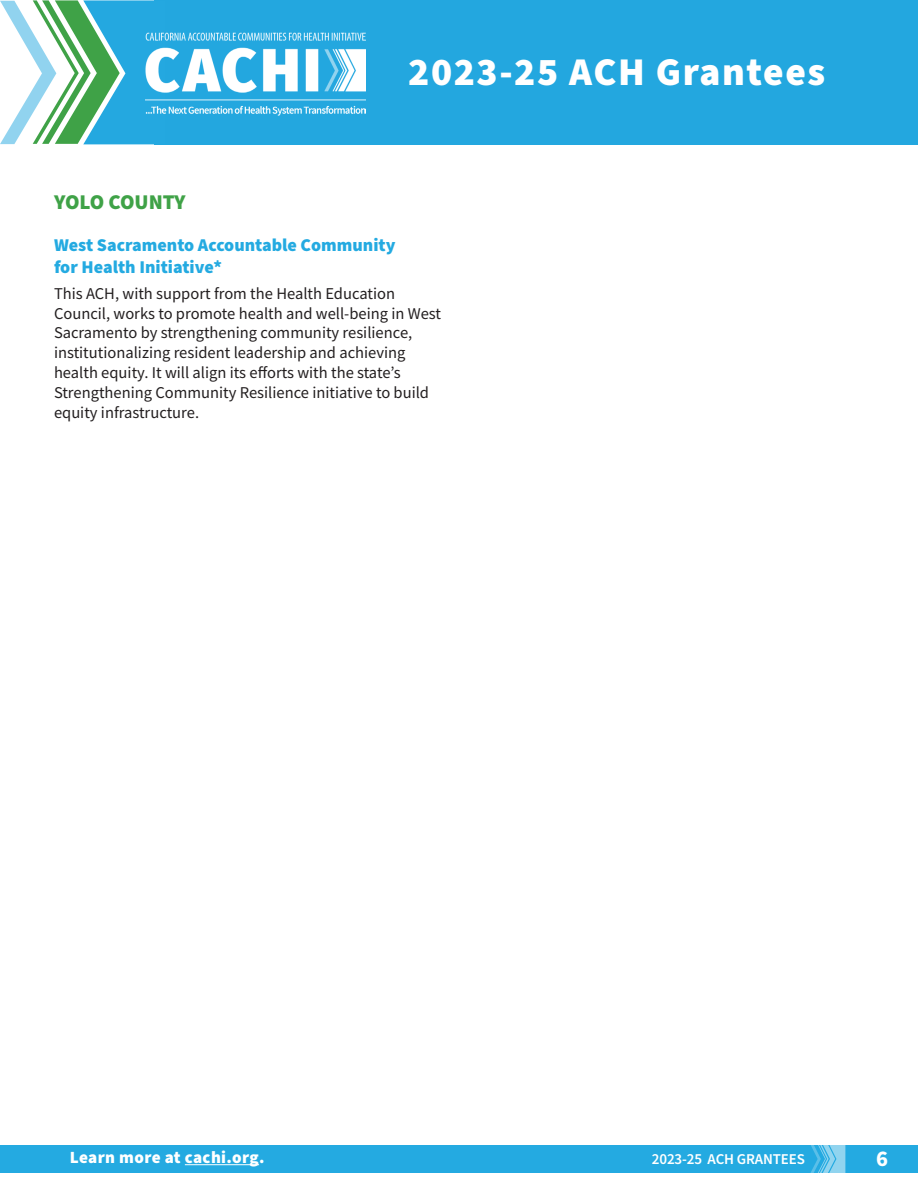
<style>
.page{position:relative;width:918px;height:1188px;background:#fff}
.page>*{position:absolute;margin:0;border:0;box-sizing:border-box;transform-origin:0 0}
.t1{font:900 39.3px "Source Sans Pro";letter-spacing:.04em;color:#fff}
.t2{font:700 22.5px "Source Sans Pro";color:#fff}
.t3{font:900 21px "Source Sans Pro";letter-spacing:-.01em;color:#3fa247}
.t4{font:900 18px/21.6px "Source Sans Pro";color:#24aae1}
.t5{font:900 17.1px "Source Sans Pro";letter-spacing:.02em;color:#fff}
.t6{font:16.5px/19.8px "Source Sans Pro";color:#231f20}
.t7{font:600 15px "Source Sans Pro";letter-spacing:-.01em;color:#fff}
</style>
<div class="page">
<div style="left:155px;top:0;width:763px;height:144px;background:#23a7df"></div>
<svg style="left:0;top:0;width:155px;height:144px"></svg>
<img style="left:146px;top:31px;width:220px;height:85px">
<div style="left:0;top:1145px;width:918px;height:27px;background:#24aae1"></div>
<svg style="left:808px;top:1145px;width:37px;height:28px"></svg>
<hr style="left:185px;top:1164px;width:74px;height:1px;background:#fff">
<h1 class="t1" style="left:408px;top:45px;width:419px">2023-25 ACH Grantees</h1>
<p class="t3" style="left:54px;top:188px;width:133px">YOLO COUNTY</p>
<p class="t4" style="left:54px;top:235px;width:343px">West Sacramento Accountable Community for Health Initiative*</p>
<p class="t6" style="left:54px;top:283px;width:389px">This ACH, with support from the Health Education Council, works to promote health and well-being in West Sacramento by strengthening community resilience, institutionalizing resident leadership and achieving health equity. It will align its efforts with the state’s Strengthening Community Resilience initiative to build equity infrastructure.</p>
<p class="t5" style="left:70px;top:1146px;width:196px">Learn more at cachi.org.</p>
<p class="t7" style="left:652px;top:1149px;width:155px">2023-25 ACH GRANTEES</p>
<h2 class="t2" style="left:876px;top:1143px;width:13px">6</h2>
</div>
